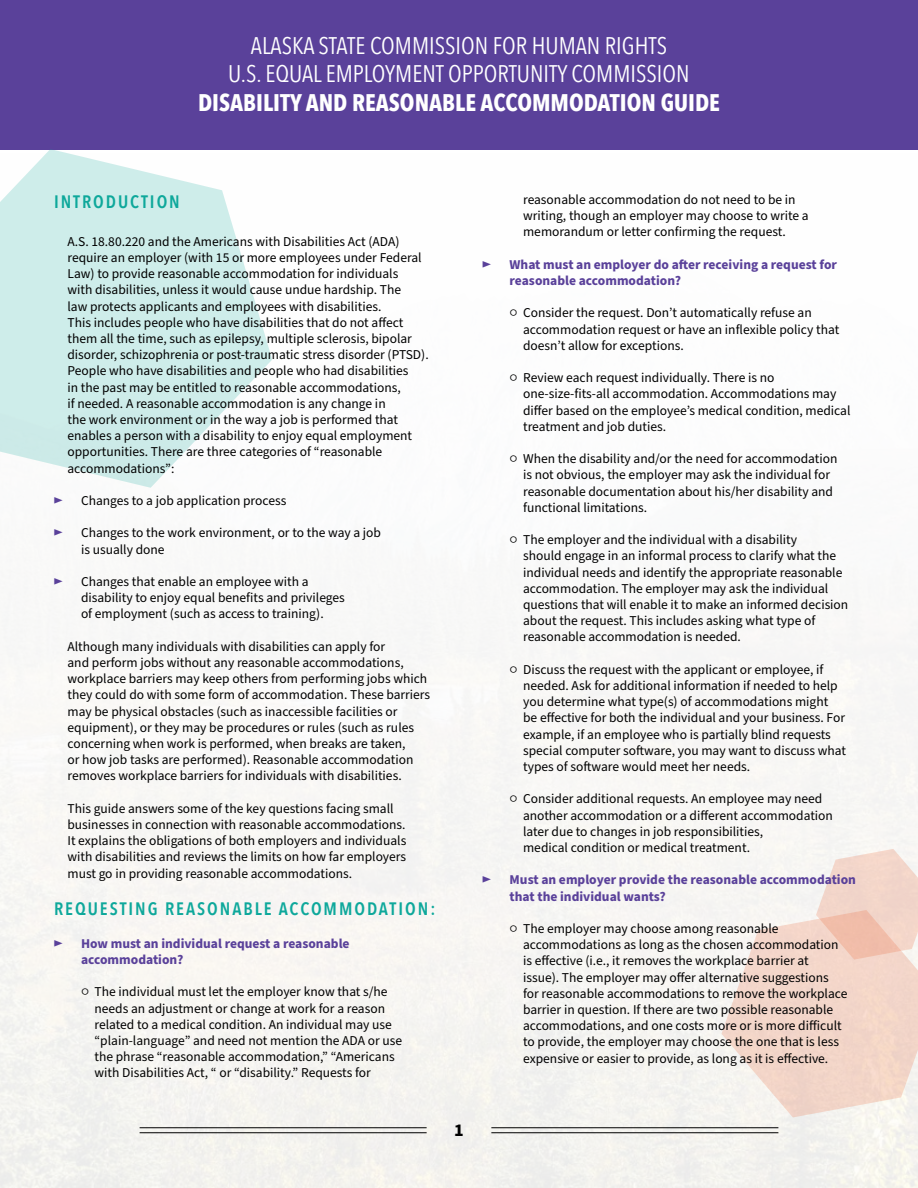
<style>
.page{position:relative;width:918px;height:1188px;background:#fff}
.page>*{position:absolute;margin:0;border:0;box-sizing:border-box;transform-origin:0 0}
.t1{font:24px/28.8px "Avenir Next Condensed";color:#fff;text-align:center}
.t2{font:700 24px "Avenir Next Condensed";color:#fff}
.t3{font:600 18px "Avenir Next Condensed";letter-spacing:.11em;color:#0ea89b}
.t4{font:700 18px "Source Sans Pro";color:#000}
.t5{font:13.5px/16.2px "Source Sans Pro";color:#000}
.t6{font:700 13.5px/16.2px "Source Sans Pro";color:#5a419a}
.t7{font:13.5px "Source Sans Pro";color:#5a419a}
</style>
<div class="page">
<div style="left:0;top:111px;width:918px;height:1077px;background:#f9f8f6"></div>
<div style="left:0;top:0;width:918px;height:149px;background:#5a419a"></div>
<svg style="left:0;top:149px;width:272px;height:339px;fill:#ceedea"></svg>
<svg style="left:721px;top:849px;width:197px;height:268px"></svg>
<hr style="left:140px;top:1127px;width:287px;height:1px;background:#000">
<hr style="left:140px;top:1132px;width:287px;height:1px;background:#000">
<hr style="left:491px;top:1127px;width:287px;height:1px;background:#000">
<hr style="left:491px;top:1132px;width:287px;height:1px;background:#000">
<h1 class="t1" style="left:228px;top:30px;width:463px">ALASKA STATE COMMISSION FOR HUMAN RIGHTS<br>U.S. EQUAL EMPLOYMENT OPPORTUNITY COMMISSION</h1>
<h1 class="t2" style="left:198px;top:88px;width:523px">DISABILITY AND REASONABLE ACCOMMODATION GUIDE</h1>
<h2 class="t3" style="left:54px;top:186px;width:127px">INTRODUCTION</h2>
<p class="t5" style="left:68px;top:234px;width:363px">A.S. 18.80.220 and the Americans with Disabilities Act (ADA) require an employer (with 15 or more employees under Federal Law) to provide reasonable accommodation for individuals<br>with disabilities, unless it would cause undue hardship. The<br>law protects applicants and employees with disabilities.<br>This includes people who have disabilities that do not affect them all the time, such as epilepsy, multiple sclerosis, bipolar disorder, schizophrenia or post-traumatic stress disorder (PTSD).<br>People who have disabilities and people who had disabilities<br>in the past may be entitled to reasonable accommodations,<br>if needed. A reasonable accommodation is any change in<br>the work environment or in the way a job is performed that enables a person with a disability to enjoy equal employment opportunities. There are three categories of “reasonable accommodations”:</p>
<p class="t7" style="left:54px;top:492px;width:10px">►</p>
<p class="t5" style="left:81px;top:493px;width:207px">Changes to a job application process</p>
<p class="t7" style="left:54px;top:524px;width:10px">►</p>
<p class="t5" style="left:81px;top:525px;width:302px">Changes to the work environment, or to the way a job is usually done</p>
<p class="t7" style="left:54px;top:573px;width:10px">►</p>
<p class="t5" style="left:81px;top:574px;width:265px">Changes that enable an employee with a disability to enjoy equal benefits and privileges of employment (such as access to training).</p>
<p class="t5" style="left:68px;top:639px;width:364px">Although many individuals with disabilities can apply for<br>and perform jobs without any reasonable accommodations, workplace barriers may keep others from performing jobs which they could do with some form of accommodation. These barriers may be physical obstacles (such as inaccessible facilities or equipment), or they may be procedures or rules (such as rules concerning when work is performed, when breaks are taken,<br>or how job tasks are performed). Reasonable accommodation removes workplace barriers for individuals with disabilities.</p>
<p class="t5" style="left:68px;top:801px;width:340px">This guide answers some of the key questions facing small businesses in connection with reasonable accommodations.<br>It explains the obligations of both employers and individuals with disabilities and reviews the limits on how far employers must go in providing reasonable accommodations.</p>
<h2 class="t3" style="left:54px;top:894px;width:383px">REQUESTING REASONABLE ACCOMMODATION:</h2>
<p class="t7" style="left:54px;top:934px;width:10px">►</p>
<p class="t6" style="left:81px;top:936px;width:270px">How must an individual request a reasonable accommodation?</p>
<p class="t5" style="left:94px;top:984px;width:309px;text-indent:-14px">○ The individual must let the employer know that s/he needs an adjustment or change at work for a reason related to a medical condition. An individual may use “plain-language” and need not mention the ADA or use the phrase “reasonable accommodation,” “Americans with Disabilities Act, “ or “disability.” Requests for</p>
<p class="t5" style="left:523px;top:192px;width:287px">reasonable accommodation do not need to be in writing, though an employer may choose to write a memorandum or letter confirming the request.</p>
<p class="t7" style="left:483px;top:255px;width:10px">►</p>
<p class="t6" style="left:510px;top:256px;width:329px">What must an employer do after receiving a request for reasonable accommodation?</p>
<p class="t5" style="left:523px;top:305px;width:318px;text-indent:-14px">○ Consider the request. Don’t automatically refuse an accommodation request or have an inflexible policy that doesn’t allow for exceptions.</p>
<p class="t5" style="left:523px;top:370px;width:329px;text-indent:-14px">○ Review each request individually. There is no one-size-fits-all accommodation. Accommodations may differ based on the employee’s medical condition, medical treatment and job duties.</p>
<p class="t5" style="left:523px;top:451px;width:316px;text-indent:-14px">○ When the disability and/or the need for accommodation is not obvious, the employer may ask the individual for reasonable documentation about his/her disability and functional limitations.</p>
<p class="t5" style="left:523px;top:532px;width:327px;text-indent:-14px">○ The employer and the individual with a disability<br>should engage in an informal process to clarify what the individual needs and identify the appropriate reasonable accommodation. The employer may ask the individual questions that will enable it to make an informed decision about the request. This includes asking what type of reasonable accommodation is needed.</p>
<p class="t5" style="left:523px;top:662px;width:324px;text-indent:-14px">○ Discuss the request with the applicant or employee, if needed. Ask for additional information if needed to help you determine what type(s) of accommodations might<br>be effective for both the individual and your business. For example, if an employee who is partially blind requests special computer software, you may want to discuss what types of software would meet her needs.</p>
<p class="t5" style="left:523px;top:791px;width:311px;text-indent:-14px">○ Consider additional requests. An employee may need another accommodation or a different accommodation later due to changes in job responsibilities,<br>medical condition or medical treatment.</p>
<p class="t7" style="left:483px;top:871px;width:10px">►</p>
<p class="t6" style="left:510px;top:872px;width:348px">Must an employer provide the reasonable accommodation that the individual wants?</p>
<p class="t5" style="left:523px;top:921px;width:326px;text-indent:-14px">○ The employer may choose among reasonable accommodations as long as the chosen accommodation is effective (i.e., it removes the workplace barrier at issue). The employer may offer alternative suggestions for reasonable accommodations to remove the workplace barrier in question. If there are two possible reasonable accommodations, and one costs more or is more difficult to provide, the employer may choose the one that is less expensive or easier to provide, as long as it is effective.</p>
<h2 class="t4" style="left:454px;top:1118px;width:11px">1</h2>
</div>
